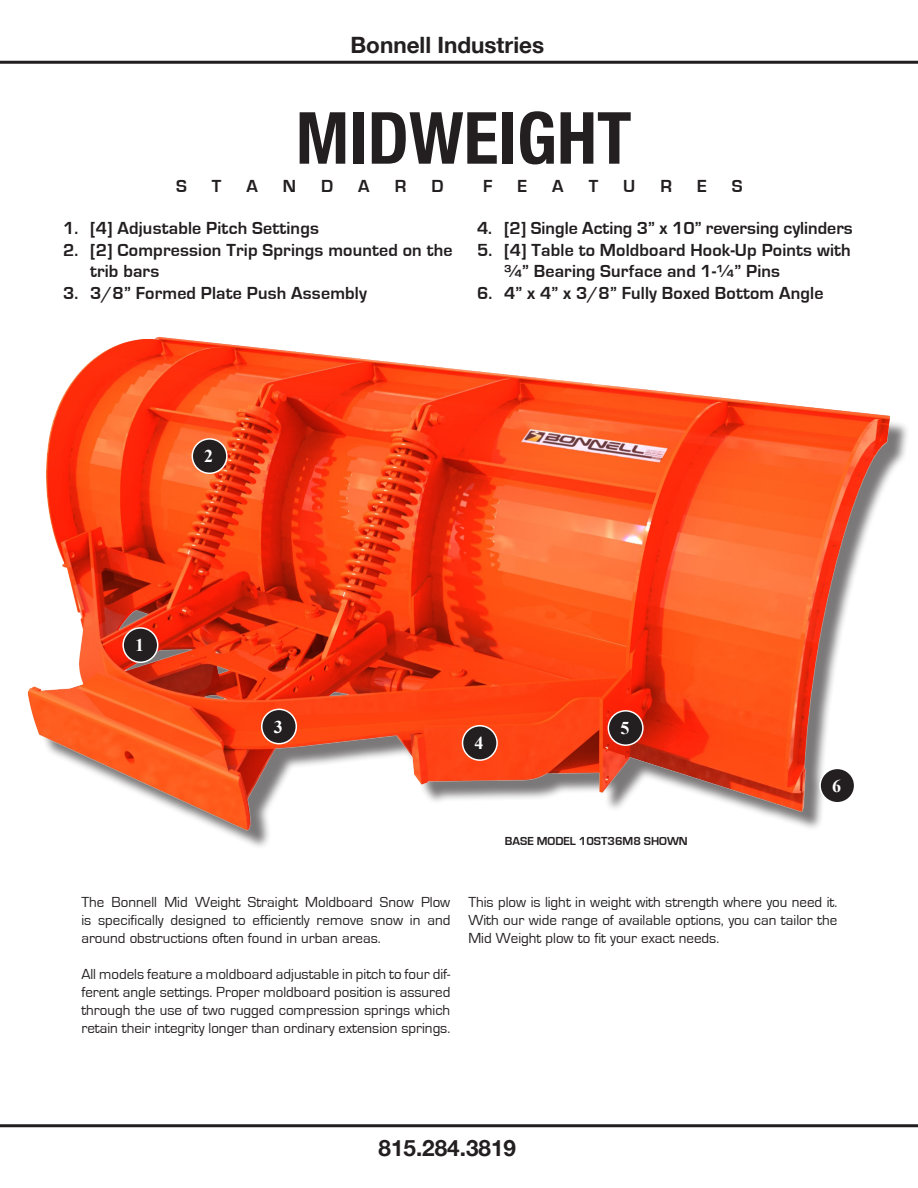
<style>
.page{position:relative;width:918px;height:1188px;background:#fff}
.page>*{position:absolute;margin:0;border:0;box-sizing:border-box;transform-origin:0 0}
.t1{font:700 condensed 72px "Helvetica Neue";color:#231f20}
.t2{font:700 22.5px "Helvetica Neue";color:#231f20}
.t3{font:700 18px/21.6px "Eurostile";letter-spacing:.01em;color:#231f20}
.t4{font:700 18px "Times New Roman";color:#fff}
.t5{font:15px/18px "Eurostile";color:#231f20;text-align:justify}
.t6{font:700 12px "Eurostile";color:#231f20}
</style>
<div class="page">
<hr style="left:0;top:61px;width:918px;height:3px;background:#231f20">
<hr style="left:0;top:1124px;width:918px;height:3px;background:#231f20">
<img style="left:27px;top:336px;width:880px;height:508px">
<div style="left:820px;top:768px;width:35px;height:35px;background:#231f20;border-radius:50%"></div>
<div style="left:819px;top:768px;width:36px;height:36px;border:2px solid #fff;border-radius:50%"></div>
<div style="left:608px;top:711px;width:35px;height:34px;background:#231f20;border-radius:50%"></div>
<div style="left:608px;top:710px;width:36px;height:36px;border:2px solid #fff;border-radius:50%"></div>
<div style="left:463px;top:726px;width:34px;height:34px;background:#231f20;border-radius:50%"></div>
<div style="left:462px;top:725px;width:36px;height:36px;border:2px solid #fff;border-radius:50%"></div>
<div style="left:262px;top:709px;width:34px;height:35px;background:#231f20;border-radius:50%"></div>
<div style="left:261px;top:709px;width:36px;height:35px;border:2px solid #fff;border-radius:50%"></div>
<div style="left:192px;top:439px;width:35px;height:34px;background:#231f20;border-radius:50%"></div>
<div style="left:192px;top:438px;width:36px;height:36px;border:2px solid #fff;border-radius:50%"></div>
<div style="left:123px;top:628px;width:35px;height:34px;background:#231f20;border-radius:50%"></div>
<div style="left:122px;top:627px;width:36px;height:36px;border:2px solid #fff;border-radius:50%"></div>
<p class="t2" style="left:350px;top:31px;width:195px">Bonnell Industries</p>
<p class="t1" style="left:296px;top:94px;width:337px">MIDWEIGHT</p>
<p class="t3" style="left:176px;top:175px;width:12px">S</p>
<p class="t3" style="left:212px;top:175px;width:11px">T</p>
<p class="t3" style="left:247px;top:175px;width:13px">A</p>
<p class="t3" style="left:283px;top:175px;width:15px">N</p>
<p class="t3" style="left:321px;top:175px;width:14px">D</p>
<p class="t3" style="left:358px;top:175px;width:13px">A</p>
<p class="t3" style="left:395px;top:175px;width:13px">R</p>
<p class="t3" style="left:431px;top:175px;width:14px">D</p>
<p class="t3" style="left:483px;top:175px;width:11px">F</p>
<p class="t3" style="left:518px;top:175px;width:11px">E</p>
<p class="t3" style="left:552px;top:175px;width:13px">A</p>
<p class="t3" style="left:589px;top:175px;width:11px">T</p>
<p class="t3" style="left:623px;top:175px;width:14px">U</p>
<p class="t3" style="left:660px;top:175px;width:13px">R</p>
<p class="t3" style="left:697px;top:175px;width:11px">E</p>
<p class="t3" style="left:732px;top:175px;width:12px">S</p>
<p class="t3" style="left:63px;top:218px;width:257px">1. [4] Adjustable Pitch Settings</p>
<p class="t3" style="left:90px;top:239px;width:364px;text-indent:-27px">2. [2] Compression Trip Springs mounted on the trib bars</p>
<p class="t3" style="left:63px;top:283px;width:305px">3. 3/8” Formed Plate Push Assembly</p>
<p class="t3" style="left:477px;top:218px;width:377px">4. [2] Single Acting 3” x 10” reversing cylinders</p>
<p class="t3" style="left:504px;top:239px;width:348px;text-indent:-27px">5. [4] Table to Moldboard Hook-Up Points with ¾” Bearing Surface and 1-¼” Pins</p>
<p class="t3" style="left:477px;top:283px;width:348px">6. 4” x 4” x 3/8” Fully Boxed Bottom Angle</p>
<p class="t4" style="left:204px;top:444px;width:10px">2</p>
<p class="t4" style="left:135px;top:633px;width:10px">1</p>
<p class="t4" style="left:274px;top:714px;width:10px">3</p>
<p class="t4" style="left:475px;top:731px;width:10px">4</p>
<p class="t4" style="left:620px;top:716px;width:10px">5</p>
<p class="t6" style="left:505px;top:834px;width:184px">BASE MODEL 10ST36M8 SHOWN</p>
<p class="t4" style="left:832px;top:773px;width:10px">6</p>
<p class="t5" style="left:81px;top:894px;width:371px">The Bonnell Mid Weight Straight Moldboard Snow Plow is specifically designed to efficiently remove snow in and around obstructions often found in urban areas.</p>
<p class="t5" style="left:81px;top:966px;width:371px">All models feature a moldboard adjustable in pitch to four dif&shy;ferent angle settings. Proper moldboard position is assured through the use of two rugged compression springs which retain their integrity longer than ordinary extension springs.</p>
<p class="t5" style="left:468px;top:894px;width:370px">This plow is light in weight with strength where you need it.<br>With our wide range of available options, you can tailor the Mid Weight plow to fit your exact needs.</p>
<p class="t2" style="left:378px;top:1134px;width:139px">815.284.3819</p>
</div>
